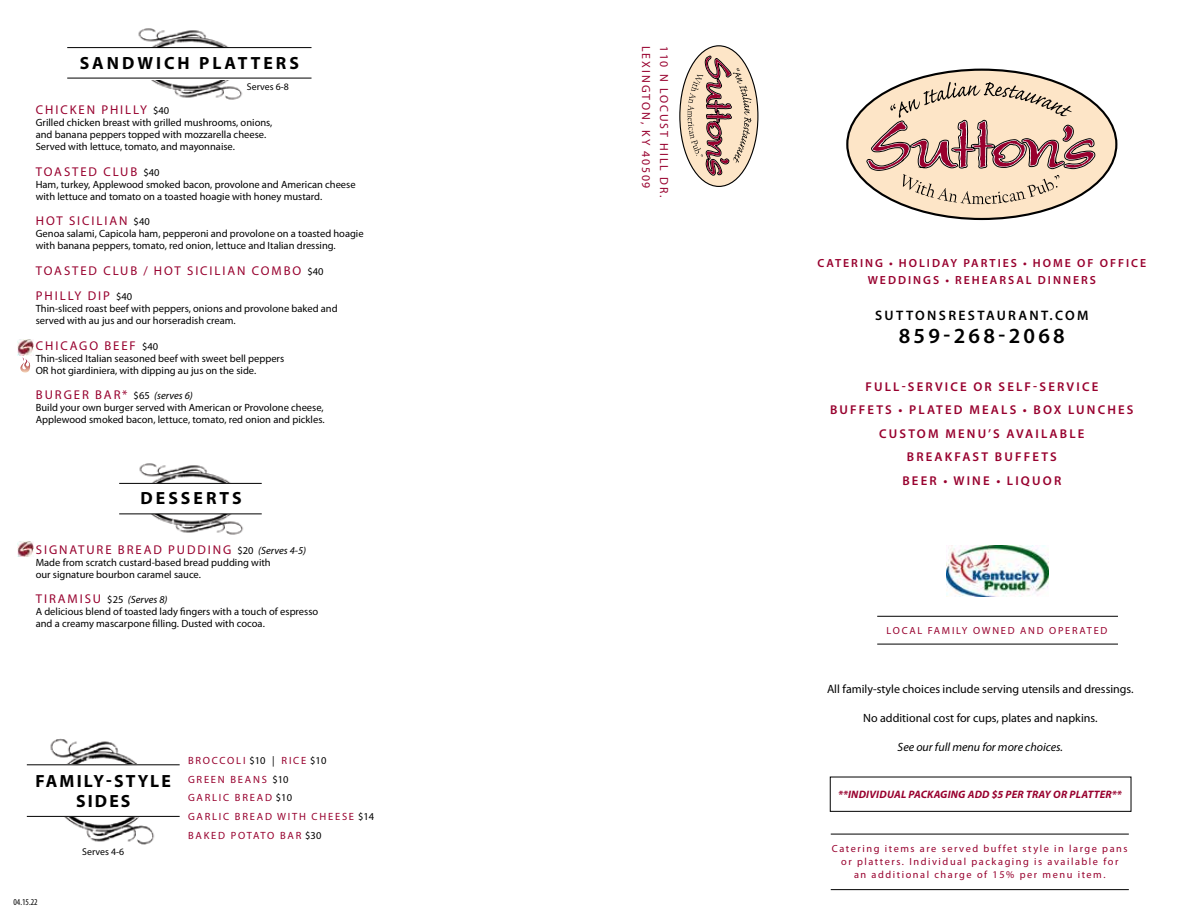
<style>
.page{position:relative;width:1188px;height:918px;background:#fff}
.page>*{position:absolute;margin:0;border:0;box-sizing:border-box;transform-origin:0 0}
.t1{font:600 21.6px "Myriad Pro";letter-spacing:.15em;color:#000}
.t2{font:700 17.7px "Myriad Pro";letter-spacing:.17em;color:#000}
.t3{font:700 17.7px/19.6px "Myriad Pro";letter-spacing:.12em;color:#000;text-align:center}
.t4{font:600 13.8px "Myriad Pro";letter-spacing:.17em;color:#000}
.t5{font:12.75px/25.5px "Myriad Pro";letter-spacing:.15em;color:#98002e}
.t6{font:600 12.75px/23.5px "Myriad Pro";letter-spacing:.17em;color:#98002e;text-align:center}
.t7{font:12px "Myriad Pro";color:#000}
.t8{font:italic 12px "Myriad Pro";color:#000}
.t9{font:600 11.85px/17.7px "Myriad Pro";letter-spacing:.17em;color:#98002e;text-align:center}
.t10{font:11.85px "Myriad Pro";letter-spacing:.17em;color:#98002e}
.t11{font:italic 700 10.8px "Myriad Pro";letter-spacing:.02em;color:#98002e}
.t12{font:10.5px/12px "Myriad Pro";color:#000}
.t13{font:10.5px/18.8px "Myriad Pro";letter-spacing:.17em;color:#98002e}
.t14{font:10.35px/13.4px "Myriad Pro";letter-spacing:.15em;color:#98002e;text-align:center}
.t15{font:10.35px "Myriad Pro";letter-spacing:.17em;color:#98002e}
.t16{font:9.9px "Myriad Pro";color:#000}
.t17{font:condensed 9px "Myriad Pro";color:#000}
.s1{font-size:10.5px;color:#000}
.s2{font-style:italic;font-size:10.5px;color:#000}
.s3{font-size:12.75px;color:#98002e}
.s4{font-style:italic}
.s5{color:#000}
</style>
<div class="page">
<img style="left:138px;top:28px;width:126px;height:72px">
<div style="left:847px;top:70px;width:269px;height:149px;background:#fde5c7;border-radius:50%"></div>
<svg style="left:866px;top:82px;width:229px;height:127px"></svg>
<div style="left:90px;top:48px;width:160px;height:31px;background:#fff"></div>
<hr style="left:67px;top:47px;width:245px;height:1px;background:#000">
<hr style="left:67px;top:78px;width:245px;height:1px;background:#000">
<svg style="left:20px;top:357px;width:11px;height:16px"></svg>
<img style="left:30px;top:738px;width:146px;height:107px">
<div style="left:27px;top:765px;width:153px;height:52px;background:#fff"></div>
<hr style="left:27px;top:765px;width:153px;height:1px;background:#000">
<hr style="left:27px;top:816px;width:153px;height:1px;background:#000">
<hr style="left:877px;top:616px;width:241px;height:1px;background:#000">
<hr style="left:831px;top:834px;width:298px;height:1px;background:#000">
<hr style="left:831px;top:889px;width:298px;height:1px;background:#000">
<hr style="left:877px;top:644px;width:241px;height:1px;background:#000">
<svg style="left:680px;top:46px;width:78px;height:140px"></svg>
<svg style="left:688px;top:56px;width:64px;height:119px;background:#d4b7a4"></svg>
<img style="left:18px;top:339px;width:16px;height:16px">
<img style="left:946px;top:546px;width:103px;height:50px">
<img style="left:120px;top:463px;width:142px;height:72px">
<div style="left:113px;top:484px;width:160px;height:30px;background:#fff"></div>
<hr style="left:119px;top:483px;width:143px;height:1px;background:#000">
<hr style="left:119px;top:514px;width:143px;height:1px;background:#000">
<img style="left:18px;top:541px;width:16px;height:16px">
<div style="left:830px;top:777px;width:302px;height:35px;border:1px solid #000"></div>
<h2 class="t2" style="left:80px;top:51px;width:221px">SANDWICH PLATTERS</h2>
<p class="t16" style="left:247px;top:81px;width:43px">Serves 6-8</p>
<p class="t5" style="left:36px;top:97px;width:135px">CHICKEN PHILLY <span class="s1">$40</span></p>
<p class="t12" style="left:36px;top:117px;width:238px">Grilled chicken breast with grilled mushrooms, onions, and banana peppers topped with mozzarella cheese.<br>Served with lettuce, tomato, and mayonnaise.</p>
<p class="t5" style="left:36px;top:159px;width:125px">TOASTED CLUB <span class="s1">$40</span></p>
<p class="t12" style="left:36px;top:178px;width:321px">Ham, turkey, Applewood smoked bacon, provolone and American cheese with lettuce and tomato on a toasted hoagie with honey mustard.</p>
<p class="t5" style="left:36px;top:208px;width:115px">HOT SICILIAN <span class="s1">$40</span></p>
<p class="t12" style="left:36px;top:228px;width:329px">Genoa salami, Capicola ham, pepperoni and provolone on a toasted hoagie with banana peppers, tomato, red onion, lettuce and Italian dressing.</p>
<p class="t5" style="left:36px;top:258px;width:289px">TOASTED CLUB / HOT SICILIAN COMBO <span class="s1">$40<br></span>PHILLY DIP <span class="s1">$40</span></p>
<p class="t12" style="left:36px;top:303px;width:303px">Thin-sliced roast beef with peppers, onions and provolone baked and served with au jus and our horseradish cream.</p>
<p class="t5" style="left:36px;top:333px;width:124px">CHICAGO BEEF <span class="s1">$40</span></p>
<p class="t12" style="left:36px;top:352px;width:250px">Thin-sliced Italian seasoned beef with sweet bell peppers<br>OR hot giardiniera, with dipping au jus on the side.</p>
<p class="t5" style="left:36px;top:382px;width:158px">BURGER BAR* <span class="s1">$65</span> <span class="s2">(serves 6)</span></p>
<p class="t12" style="left:36px;top:402px;width:290px">Build your own burger served with American or Provolone cheese,<br>Applewood smoked bacon, lettuce, tomato, red onion and pickles.</p>
<h2 class="t2" style="left:141px;top:486px;width:103px">DESSERTS</h2>
<p class="t5" style="left:36px;top:536px;width:272px">SIGNATURE BREAD PUDDING <span class="s1">$20</span> <span class="s2">(Serves 4-5)</span></p>
<p class="t12" style="left:36px;top:556px;width:237px">Made from scratch custard-based bread pudding with our signature bourbon caramel sauce.</p>
<p class="t12" style="left:36px;top:593px;width:284px"><span class="s3">TIRAMISU</span> $25 <span class="s4">(Serves 8)<br></span>A delicious blend of toasted lady fingers with a touch of espresso and a creamy mascarpone filling. Dusted with cocoa.</p>
<h2 class="t3" style="left:36px;top:771px;width:137px">FAMILY-STYLE<br>SIDES</h2>
<p class="t17" style="left:14px;top:896px;width:26px">04.15.22</p>
<p class="t16" style="left:82px;top:845px;width:43px">Serves 4-6</p>
<p class="t13" style="left:188px;top:751px;width:188px">BROCCOLI <span class="s5">$10 |</span> RICE <span class="s5">$10<br></span>GREEN BEANS <span class="s5">$10<br></span>GARLIC BREAD <span class="s5">$10<br></span>GARLIC BREAD WITH CHEESE <span class="s5">$14<br></span>BAKED POTATO BAR <span class="s5">$30</span></p>
<p class="t10" style="left:654px;top:46px;width:144px;rotate:90deg">LEXINGTON, KY 40509</p>
<p class="t10" style="left:671px;top:46px;width:154px;rotate:90deg">110 N LOCUST HILL DR.</p>
<p class="t9" style="left:817px;top:254px;width:330px">CATERING • HOLIDAY PARTIES • HOME OF OFFICE<br>WEDDINGS • REHEARSAL DINNERS</p>
<h3 class="t4" style="left:875px;top:306px;width:215px">SUTTONSRESTAURANT.COM</h3>
<h1 class="t1" style="left:899px;top:322px;width:168px">859-268-2068</h1>
<p class="t6" style="left:830px;top:374px;width:305px">FULL-SERVICE OR SELF-SERVICE<br>BUFFETS • PLATED MEALS • BOX LUNCHES<br>CUSTOM MENU’S AVAILABLE<br>BREAKFAST BUFFETS<br>BEER • WINE • LIQUOR</p>
<p class="t15" style="left:887px;top:624px;width:222px">LOCAL FAMILY OWNED AND OPERATED</p>
<p class="t7" style="left:827px;top:682px;width:308px">All family-style choices include serving utensils and dressings.</p>
<p class="t7" style="left:863px;top:710px;width:236px">No additional cost for cups, plates and napkins.</p>
<p class="t8" style="left:898px;top:739px;width:167px">See our full menu for more choices.</p>
<p class="t11" style="left:838px;top:787px;width:285px">**INDIVIDUAL PACKAGING ADD $5 PER TRAY OR PLATTER**</p>
<p class="t14" style="left:832px;top:842px;width:297px">Catering items are served buffet style in large pans or platters. Individual packaging is available for<br>an additional charge of 15% per menu item.</p>
</div>
